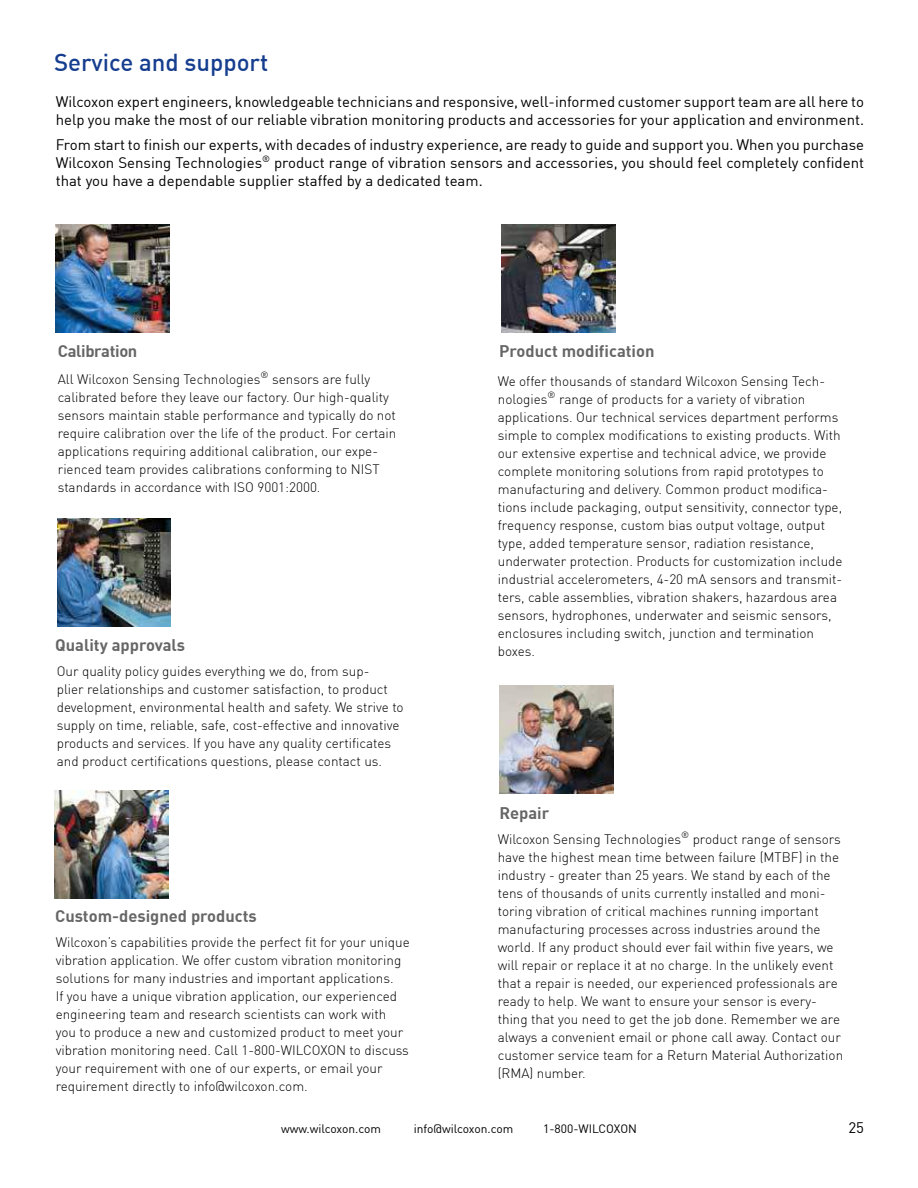
<style>
.page{position:relative;width:918px;height:1188px;background:#fff}
.page>*{position:absolute;margin:0;border:0;box-sizing:border-box;transform-origin:0 0}
.t1{font:500 24px "DIN";color:#163e8f}
.t2{font:700 16.5px "DIN";color:#666}
.t3{font:700 16.5px "DIN";letter-spacing:-.02em;color:#666}
.t4{font:15px/18px "DIN";color:#000}
.t5{font:300 13.5px/18px "DIN";color:#000}
.t6{font:12px "DIN";color:#000}
</style>
<div class="page">
<img style="left:56px;top:225px;width:113px;height:108px">
<img style="left:55px;top:791px;width:113px;height:108px">
<img style="left:500px;top:686px;width:113px;height:108px">
<img style="left:57px;top:519px;width:114px;height:108px">
<img style="left:502px;top:225px;width:113px;height:108px">
<h1 class="t1" style="left:54px;top:52px;width:216px">Service and support</h1>
<p class="t4" style="left:56px;top:93px;width:810px">Wilcoxon expert engineers, knowledgeable technicians and responsive, well-informed customer support team are all here to help you make the most of our reliable vibration monitoring products and accessories for your application and environment ⸀</p>
<p class="t4" style="left:56px;top:137px;width:810px;text-align:justify">From start to finish our experts, with decades of industry experience, are ready to guide and support you ⸀ When you purchase Wilcoxon Sensing Technologies<sup>®</sup> product range of vibration sensors and accessories, you should feel completely confident that you have a dependable supplier staffed by a dedicated team ⸀</p>
<p class="t3" style="left:58px;top:344px;width:81px">Calibration</p>
<p class="t5" style="left:58px;top:371px;width:340px">All Wilcoxon Sensing Technologies<sup>®</sup> sensors are fully calibrated before they leave our factory. Our high-quality sensors maintain stable performance and typically do not require calibration over the life of the product. For certain applications requiring additional calibration, our expe&shy;rienced team provides calibrations conforming to NIST standards in accordance with ISO 9001:2000.</p>
<p class="t2" style="left:55px;top:637px;width:132px">Quality approvals</p>
<p class="t5" style="left:57px;top:663px;width:349px">Our quality policy guides everything we do, from sup-<br>plier relationships and customer satisfaction, to product development, environmental health and safety. We strive to supply on time, reliable, safe, cost-effective and innovative products and services. If you have any quality certificates and product certifications questions, please contact us.</p>
<p class="t2" style="left:55px;top:909px;width:203px">Custom-designed products</p>
<p class="t5" style="left:56px;top:934px;width:356px">Wilcoxon’s capabilities provide the perfect fit for your unique vibration application. We offer custom vibration monitoring solutions for many industries and important applications.<br>If you have a unique vibration application, our experienced engineering team and research scientists can work with you to produce a new and customized product to meet your vibration monitoring need. Call 1-800-WILCOXON to discuss your requirement with one of our experts, or email your requirement directly to info@wilcoxon.com.</p>
<p class="t2" style="left:499px;top:343px;width:157px">Product modification</p>
<p class="t5" style="left:498px;top:374px;width:346px">We offer thousands of standard Wilcoxon Sensing Tech&shy;nologies<sup>®</sup> range of products for a variety of vibration applications. Our technical services department performs simple to complex modifications to existing products. With our extensive expertise and technical advice, we provide complete monitoring solutions from rapid prototypes to manufacturing and delivery. Common product modifica&shy;tions include packaging, output sensitivity, connector type, frequency response, custom bias output voltage, output type, added temperature sensor, radiation resistance, underwater protection. Products for customization include industrial accelerometers, 4-20 mA sensors and transmit&shy;ters, cable assemblies, vibration shakers, hazardous area sensors, hydrophones, underwater and seismic sensors, enclosures including switch, junction and termination boxes.</p>
<p class="t2" style="left:499px;top:805px;width:51px">Repair</p>
<p class="t5" style="left:498px;top:831px;width:347px">Wilcoxon Sensing Technologies<sup>®</sup> product range of sensors have the highest mean time between failure (MTBF) in the industry - greater than 25 years. We stand by each of the tens of thousands of units currently installed and moni&shy;toring vibration of critical machines running important manufacturing processes across industries around the world. If any product should ever fail within five years, we will repair or replace it at no charge. In the unlikely event that a repair is needed, our experienced professionals are ready to help. We want to ensure your sensor is every&shy;thing that you need to get the job done. Remember we are always a convenient email or phone call away. Contact our customer service team for a Return Material Authorization (RMA) number.</p>
<p class="t6" style="left:281px;top:1124px;width:101px">www ⸀wilcoxon ⸀com</p>
<p class="t6" style="left:414px;top:1124px;width:101px">info@wilcoxon ⸀com</p>
<p class="t6" style="left:543px;top:1124px;width:95px">1-800-WILCOXON</p>
<p class="t4" style="left:848px;top:1120px;width:17px">25</p>
</div>
